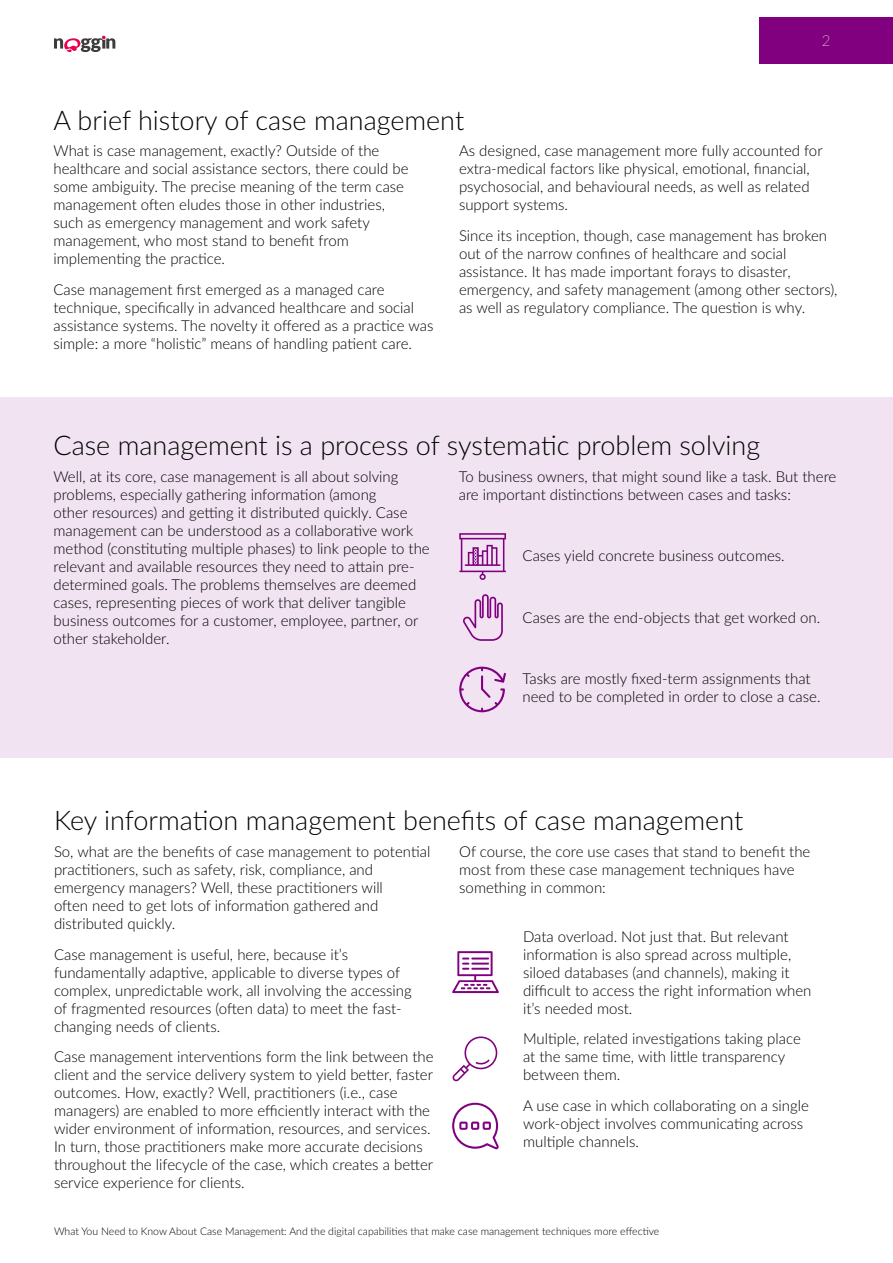
<style>
.page{position:relative;width:893px;height:1263px;background:#fff}
.page>*{position:absolute;margin:0;border:0;box-sizing:border-box;transform-origin:0 0}
.t1{font:300 27px "Lato";color:#000}
.t2{font:300 15px/18px "Lato";color:#000}
.t3{font:100 15px "Lato";color:#fff}
.t4{font:300 10.5px "Lato";color:#000}
</style>
<div class="page">
<svg style="left:54px;top:36px;width:61px;height:16px"></svg>
<div style="left:760px;top:17px;width:133px;height:47px;background:#800080"></div>
<div style="left:0;top:398px;width:893px;height:360px;background:#f1e3f1"></div>
<svg style="left:452px;top:1036px;width:46px;height:46px"></svg>
<svg style="left:452px;top:951px;width:47px;height:42px"></svg>
<svg style="left:452px;top:1103px;width:47px;height:46px"></svg>
<svg style="left:459px;top:533px;width:47px;height:47px"></svg>
<svg style="left:459px;top:667px;width:47px;height:45px"></svg>
<svg style="left:463px;top:594px;width:40px;height:47px"></svg>
<p class="t3" style="left:822px;top:30px;width:10px">2</p>
<h1 class="t1" style="left:53px;top:101px;width:412px">A brief history of case management</h1>
<p class="t2" style="left:53px;top:141px;width:356px">What is case management, exactly? Outside of the healthcare and social assistance sectors, there could be some ambiguity. The precise meaning of the term case management often eludes those in other industries, such as emergency management and work safety management, who most stand to benefit from implementing the practice.</p>
<p class="t2" style="left:53px;top:280px;width:381px">Case management first emerged as a managed care technique, specifically in advanced healthcare and social assistance systems. The novelty it offered as a practice was simple: a more “holistic” means of handling patient care.</p>
<p class="t2" style="left:459px;top:141px;width:365px">As designed, case management more fully accounted for extra-medical factors like physical, emotional, financial, psychosocial, and behavioural needs, as well as related support systems.</p>
<p class="t2" style="left:459px;top:226px;width:380px">Since its inception, though, case management has broken out of the narrow confines of healthcare and social assistance. It has made important forays to disaster, emergency, and safety management (among other sectors), as well as regulatory compliance. The question is why.</p>
<h1 class="t1" style="left:53px;top:427px;width:708px">Case management is a process of systematic problem solving</h1>
<p class="t2" style="left:53px;top:467px;width:378px">Well, at its core, case management is all about solving problems, especially gathering information (among<br>other resources) and getting it distributed quickly. Case management can be understood as a collaborative work method (constituting multiple phases) to link people to the relevant and available resources they need to attain pre&shy;determined goals. The problems themselves are deemed cases, representing pieces of work that deliver tangible business outcomes for a customer, employee, partner, or other stakeholder.</p>
<p class="t2" style="left:459px;top:467px;width:379px">To business owners, that might sound like a task. But there are important distinctions between cases and tasks:</p>
<p class="t2" style="left:522px;top:546px;width:264px">Cases yield concrete business outcomes.</p>
<p class="t2" style="left:522px;top:608px;width:299px">Cases are the end-objects that get worked on.</p>
<p class="t2" style="left:522px;top:669px;width:299px">Tasks are mostly fixed-term assignments that need to be completed in order to close a case.</p>
<h1 class="t1" style="left:54px;top:802px;width:691px">Key information management benefits of case management</h1>
<p class="t2" style="left:54px;top:842px;width:378px">So, what are the benefits of case management to potential practitioners, such as safety, risk, compliance, and emergency managers? Well, these practitioners will<br>often need to get lots of information gathered and distributed quickly.</p>
<p class="t2" style="left:54px;top:945px;width:359px">Case management is useful, here, because it’s fundamentally adaptive, applicable to diverse types of complex, unpredictable work, all involving the accessing of fragmented resources (often data) to meet the fast&shy;changing needs of clients.</p>
<p class="t2" style="left:54px;top:1047px;width:381px">Case management interventions form the link between the client and the service delivery system to yield better, faster outcomes. How, exactly? Well, practitioners (i.e., case managers) are enabled to more efficiently interact with the wider environment of information, resources, and services.<br>In turn, those practitioners make more accurate decisions throughout the lifecycle of the case, which creates a better service experience for clients.</p>
<p class="t2" style="left:459px;top:842px;width:353px">Of course, the core use cases that stand to benefit the most from these case management techniques have something in common:</p>
<p class="t2" style="left:523px;top:927px;width:290px">Data overload. Not just that. But relevant information is also spread across multiple, siloed databases (and channels), making it difficult to access the right information when it’s needed most.</p>
<p class="t2" style="left:523px;top:1029px;width:279px">Multiple, related investigations taking place at the same time, with little transparency between them.</p>
<p class="t2" style="left:523px;top:1096px;width:287px">A use case in which collaborating on a single work-object involves communicating across multiple channels.</p>
<p class="t4" style="left:54px;top:1224px;width:607px">What You Need to Know About Case Management: And the digital capabilities that make case management techniques more effective</p>
</div>
